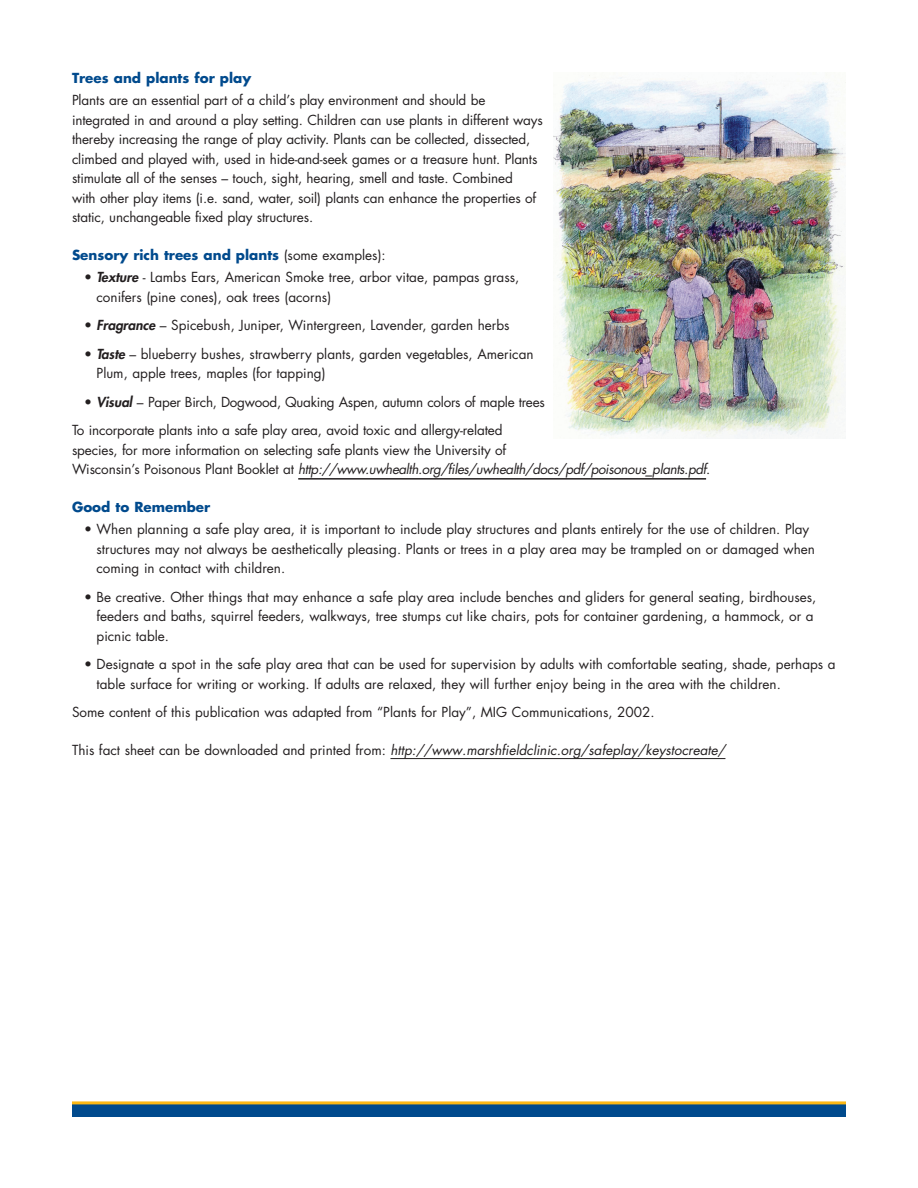
<style>
.page{position:relative;width:918px;height:1188px;background:#fff}
.page>*{position:absolute;margin:0;border:0;box-sizing:border-box;transform-origin:0 0}
.Bullet_body{font:13.5px/19.5px "Futura";color:#231f20}
.Bullet_body-2{font:italic 13.5px "Futura";color:#231f20}
.Bullet_body-3{font:700 13.5px "Futura";color:#004a8d}
.Bullet_body-4{font:13.5px "Futura";letter-spacing:-.02em;color:#231f20}
.s1{font-weight:400;color:#231f20}
.s2{font-weight:800;font-style:italic}
.s3{font-style:italic}
.s4{font-style:normal}
</style>
<div class="page">
<div style="left:72px;top:1103px;width:774px;height:14px;background:#004a8d"></div>
<hr style="left:298px;top:478px;width:408px;height:2px;background:#231f20">
<hr style="left:390px;top:758px;width:335px;height:1px;background:#231f20">
<hr style="left:72px;top:1101px;width:774px;height:3px;background:#fcb814">
<img style="left:554px;top:75px;width:292px;height:363px">
<p class="Bullet_body-3" style="left:72px;top:68px;width:181px">Trees and plants for play</p>
<p class="Bullet_body" style="left:72px;top:90px;width:472px">Plants are an essential part of a child’s play environment and should be integrated in and around a play setting. Children can use plants in different ways thereby increasing the range of play activity. Plants can be collected, dissected, climbed and played with, used in hide-and-seek games or a treasure hunt. Plants stimulate all of the senses – touch, sight, hearing, smell and taste. Combined<br>with other play items (i.e. sand, water, soil) plants can enhance the properties of static, unchangeable fixed play structures.</p>
<p class="Bullet_body-3" style="left:72px;top:245px;width:315px">Sensory rich trees and plants <span class="s1">(some examples):</span></p>
<p class="Bullet_body" style="left:97px;top:267px;width:424px;text-indent:-13px">• <span class="s2">Texture</span> - Lambs Ears, American Smoke tree, arbor vitae, pampas grass, conifers (pine cones), oak trees (acorns)</p>
<p class="Bullet_body" style="left:84px;top:315px;width:427px">• <span class="s2">Fragrance</span> – Spicebush, Juniper, Wintergreen, Lavender, garden herbs</p>
<p class="Bullet_body" style="left:97px;top:344px;width:439px;text-indent:-13px">• <span class="s2">Taste</span> – blueberry bushes, strawberry plants, garden vegetables, American<br>Plum, apple trees, maples (for tapping)</p>
<p class="Bullet_body-4" style="left:84px;top:393px;width:462px">• <span class="s2">Visual</span> – Paper Birch, Dogwood, Quaking Aspen, autumn colors of maple trees</p>
<p class="Bullet_body" style="left:72px;top:420px;width:640px">To incorporate plants into a safe play area, avoid toxic and allergy-related<br>species, for more information on selecting safe plants view the University of<br>Wisconsin’s Poisonous Plant Booklet at <span class="s3">http://www.uwhealth.org/files/uwhealth/docs/pdf/poisonous_plants.pdf</span>.</p>
<p class="Bullet_body-3" style="left:72px;top:497px;width:140px">Good to Remember</p>
<p class="Bullet_body" style="left:97px;top:519px;width:720px;text-indent:-13px">• When planning a safe play area, it is important to include play structures and plants entirely for the use of children. Play structures may not always be aesthetically pleasing. Plants or trees in a play area may be trampled on or damaged when coming in contact with children.</p>
<p class="Bullet_body" style="left:97px;top:587px;width:721px;text-indent:-13px">• Be creative. Other things that may enhance a safe play area include benches and gliders for general seating, birdhouses, feeders and baths, squirrel feeders, walkways, tree stumps cut like chairs, pots for container gardening, a hammock, or a picnic table.</p>
<p class="Bullet_body" style="left:97px;top:654px;width:741px;text-indent:-13px">• Designate a spot in the safe play area that can be used for supervision by adults with comfortable seating, shade, perhaps a table surface for writing or working. If adults are relaxed, they will further enjoy being in the area with the children.</p>
<p class="Bullet_body" style="left:72px;top:702px;width:584px">Some content of this publication was adapted from “Plants for Play”, MIG Communications, 2002.</p>
<p class="Bullet_body-2" style="left:72px;top:741px;width:655px"><span class="s4">This fact sheet can be downloaded and printed from:</span> http://www.marshfieldclinic.org/safeplay/keystocreate/</p>
</div>
